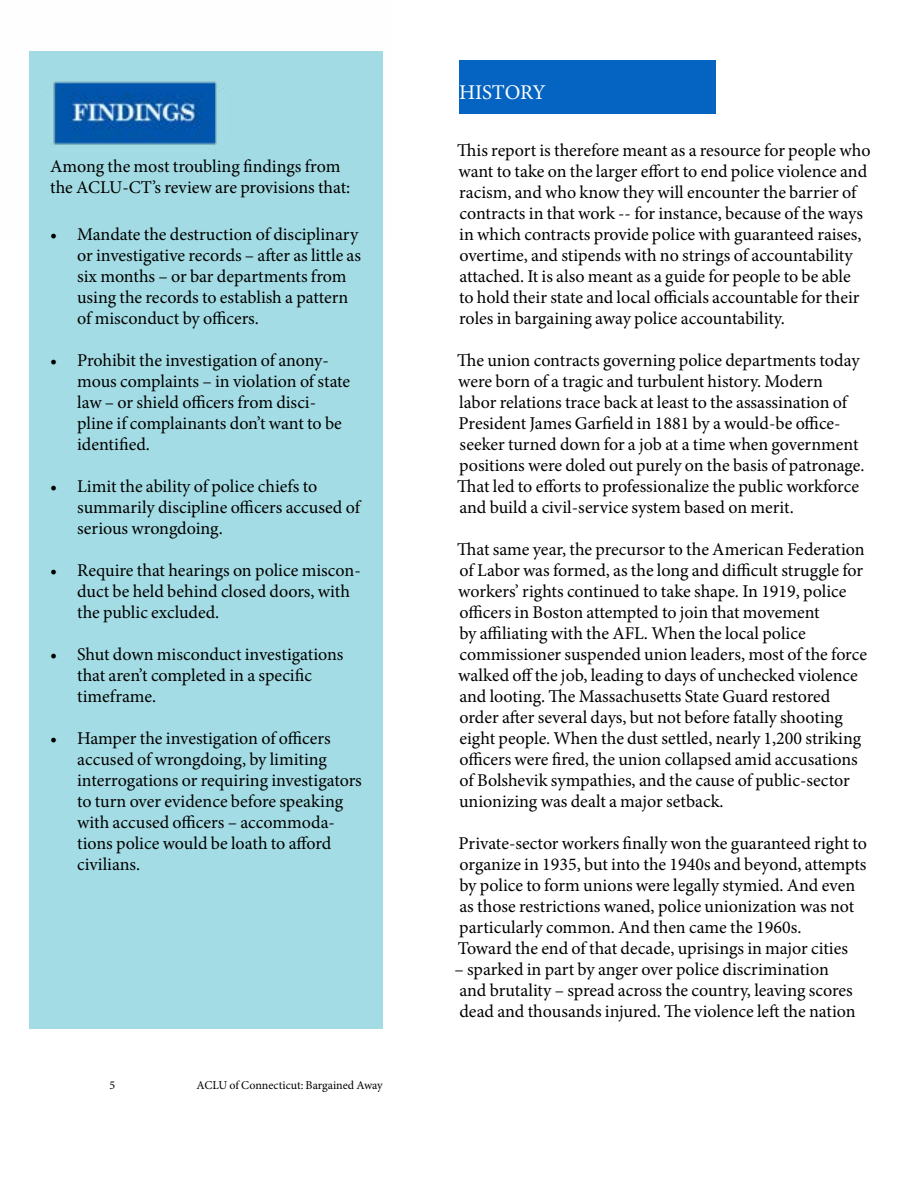
<style>
.page{position:relative;width:918px;height:1188px;background:#fff}
.page>*{position:absolute;margin:0;border:0;box-sizing:border-box;transform-origin:0 0}
.t1{font:21px "Minion Pro";letter-spacing:-.01em;color:#fff}
.t2{font:18px/21px "Minion Pro";color:#000}
.t3{font:12px "Minion Pro";color:#000}
</style>
<div class="page">
<div style="left:29px;top:51px;width:354px;height:978px;background:#a3dce4"></div>
<img style="left:53px;top:81px;width:164px;height:65px">
<div style="left:459px;top:61px;width:257px;height:53px;background:#0563c1"></div>
<p class="t2" style="left:50px;top:156px;width:302px">Among the most troubling findings from the ACLU-CT’s review are provisions that:</p>
<p class="t2" style="left:77px;top:224px;width:285px;text-indent:-27px">• Mandate the destruction of disciplinary or investigative records – after as little as six months – or bar departments from using the records to establish a pattern of misconduct by officers.</p>
<p class="t2" style="left:77px;top:350px;width:275px;text-indent:-27px">• Prohibit the investigation of anony&shy;mous complaints – in violation of state law – or shield officers from disci&shy;pline if complainants don’t want to be identified.</p>
<p class="t2" style="left:77px;top:476px;width:284px;text-indent:-27px">• Limit the ability of police chiefs to summarily discipline officers accused of serious wrongdoing.</p>
<p class="t2" style="left:77px;top:560px;width:285px;text-indent:-27px">• Require that hearings on police miscon&shy;duct be held behind closed doors, with the public excluded.</p>
<p class="t2" style="left:77px;top:644px;width:268px;text-indent:-27px">• Shut down misconduct investigations that aren’t completed in a specific timeframe.</p>
<p class="t2" style="left:77px;top:728px;width:286px;text-indent:-27px">• Hamper the investigation of officers accused of wrongdoing, by limiting interrogations or requiring investigators to turn over evidence before speaking with accused officers – accommoda&shy;tions police would be loath to afford civilians.</p>
<p class="t3" style="left:109px;top:1077px;width:7px">5</p>
<p class="t3" style="left:197px;top:1077px;width:188px">ACLU of Connecticut: Bargained Away</p>
<p class="t1" style="left:459px;top:78px;width:88px">HISTORY</p>
<p class="t2" style="left:457px;top:140px;width:415px">This report is therefore meant as a resource for people who want to take on the larger effort to end police violence and racism, and who know they will encounter the barrier of contracts in that work -- for instance, because of the ways in which contracts provide police with guaranteed raises, overtime, and stipends with no strings of accountability attached. It is also meant as a guide for people to be able<br>to hold their state and local officials accountable for their roles in bargaining away police accountability.</p>
<p class="t2" style="left:457px;top:350px;width:409px">The union contracts governing police departments today were born of a tragic and turbulent history. Modern<br>labor relations trace back at least to the assassination of President James Garfield in 1881 by a would-be office&shy;seeker turned down for a job at a time when government positions were doled out purely on the basis of patronage.<br>That led to efforts to professionalize the public workforce and build a civil-service system based on merit.</p>
<p class="t2" style="left:457px;top:539px;width:411px">That same year, the precursor to the American Federation of Labor was formed, as the long and difficult struggle for workers’ rights continued to take shape. In 1919, police officers in Boston attempted to join that movement<br>by affiliating with the AFL. When the local police commissioner suspended union leaders, most of the force walked off the job, leading to days of unchecked violence and looting. The Massachusetts State Guard restored order after several days, but not before fatally shooting eight people. When the dust settled, nearly 1,200 striking officers were fired, the union collapsed amid accusations of Bolshevik sympathies, and the cause of public-sector unionizing was dealt a major setback.</p>
<p class="t2" style="left:458px;top:833px;width:411px">Private-sector workers finally won the guaranteed right to organize in 1935, but into the 1940s and beyond, attempts by police to form unions were legally stymied. And even as those restrictions waned, police unionization was not particularly common. And then came the 1960s.<br>Toward the end of that decade, uprisings in major cities</p>
<p class="t2" style="left:454px;top:959px;width:403px">– sparked in part by anger over police discrimination and brutality – spread across the country, leaving scores dead and thousands injured. The violence left the nation</p>
</div>
